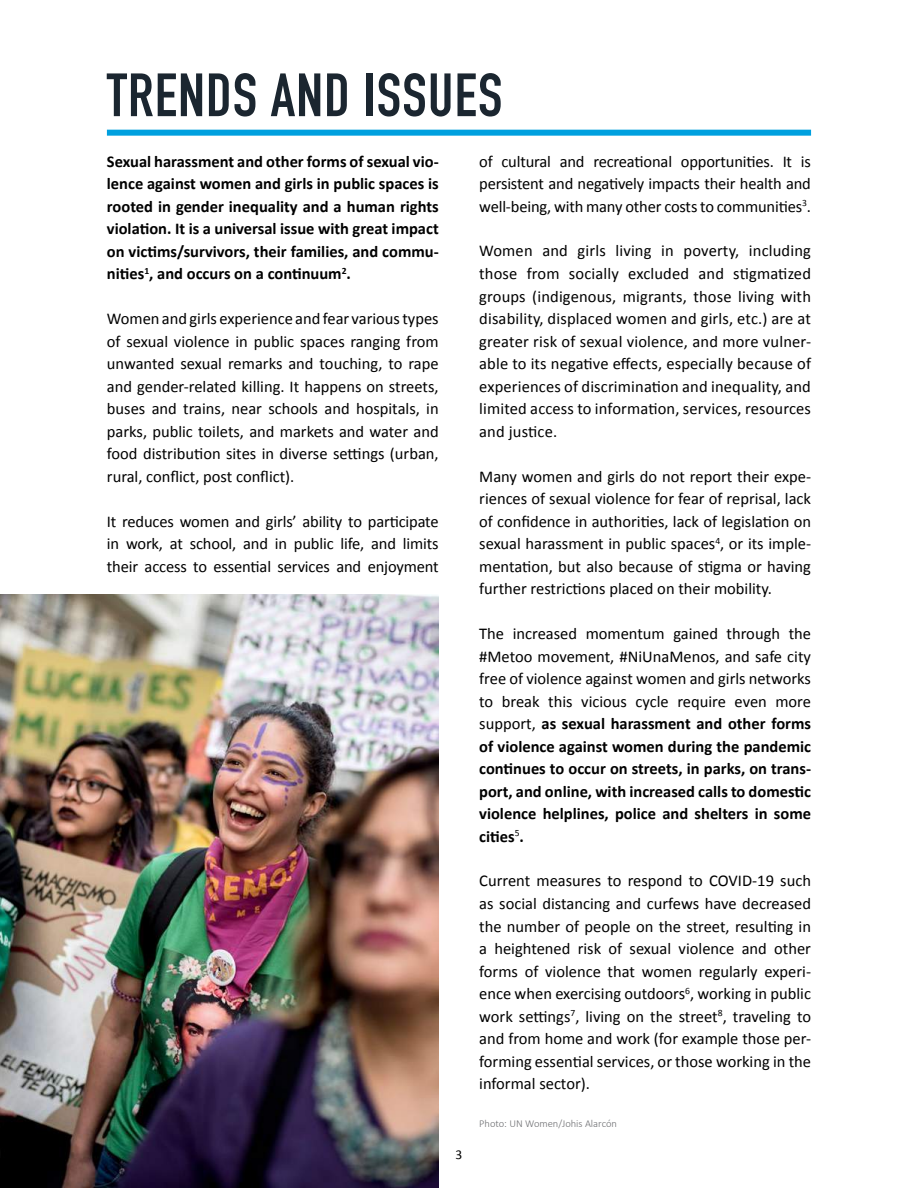
<style>
.page{position:relative;width:918px;height:1188px;background:#fff}
.page>*{position:absolute;margin:0;border:0;box-sizing:border-box;transform-origin:0 0}
.t1{font:700 60px "DIN Condensed";letter-spacing:.02em;color:#1b2630}
.t2{font:16.5px/22.5px "Calibri";color:#000;text-align:justify}
.t3{font:700 16.5px/22.5px "Calibri";color:#000;text-align:justify}
.t4{font:13.5px "Calibri";color:#000}
.t5{font:300 10.5px "Calibri";color:#6d6e71}
.s1{font-weight:400}
</style>
<div class="page">
<div style="left:107px;top:130px;width:704px;height:6px;background:#00a0df"></div>
<img style="left:0;top:594px;width:439px;height:594px">
<h1 class="t1" style="left:107px;top:60px;width:397px">TRENDS AND ISSUES</h1>
<p class="t3" style="left:107px;top:150px;width:333px">Sexual harassment and other forms of sexual vio&shy;lence against women and girls in public spaces is rooted in gender inequality and a human rights violation. It is a universal issue with great impact on victims/survivors, their families, and commu&shy;nities<sup>1</sup>, and occurs on a continuum<sup>2</sup>.</p>
<p class="t2" style="left:107px;top:307px;width:333px">Women and girls experience and fear various types of sexual violence in public spaces ranging from unwanted sexual remarks and touching, to rape and gender-related killing. It happens on streets, buses and trains, near schools and hospitals, in parks, public toilets, and markets and water and food distribution sites in diverse settings (urban, rural, conflict, post conflict).</p>
<p class="t2" style="left:107px;top:510px;width:333px">It reduces women and girls’ ability to participate in work, at school, and in public life, and limits their access to essential services and enjoyment</p>
<p class="t2" style="left:479px;top:150px;width:333px">of cultural and recreational opportunities. It is persistent and negatively impacts their health and well-being, with many other costs to communities<sup>3</sup>.</p>
<p class="t2" style="left:479px;top:240px;width:333px">Women and girls living in poverty, including those from socially excluded and stigmatized groups (indigenous, migrants, those living with disability, displaced women and girls, etc.) are at greater risk of sexual violence, and more vulner&shy;able to its negative effects, especially because of experiences of discrimination and inequality, and limited access to information, services, resources and justice.</p>
<p class="t2" style="left:479px;top:465px;width:333px">Many women and girls do not report their expe&shy;riences of sexual violence for fear of reprisal, lack of confidence in authorities, lack of legislation on sexual harassment in public spaces<sup>4</sup>, or its imple&shy;mentation, but also because of stigma or having further restrictions placed on their mobility.</p>
<p class="t3" style="left:479px;top:622px;width:333px"><span class="s1">The increased momentum gained through the #Metoo movement, #NiUnaMenos, and safe city free of violence against women and girls networks to break this vicious cycle require even more support,</span> as sexual harassment and other forms of violence against women during the pandemic continues to occur on streets, in parks, on trans&shy;port, and online, with increased calls to domestic violence helplines, police and shelters in some cities<sup>5</sup>.</p>
<p class="t2" style="left:479px;top:870px;width:333px">Current measures to respond to COVID-19 such as social distancing and curfews have decreased the number of people on the street, resulting in a heightened risk of sexual violence and other forms of violence that women regularly experi&shy;ence when exercising outdoors<sup>6</sup>, working in public work settings<sup>7</sup>, living on the street<sup>8</sup>, traveling to and from home and work (for example those per&shy;forming essential services, or those working in the informal sector).</p>
<p class="t5" style="left:479px;top:1117px;width:139px">Photo: UN Women/Johis Alarcón</p>
<p class="t4" style="left:456px;top:1146px;width:8px">3</p>
</div>
